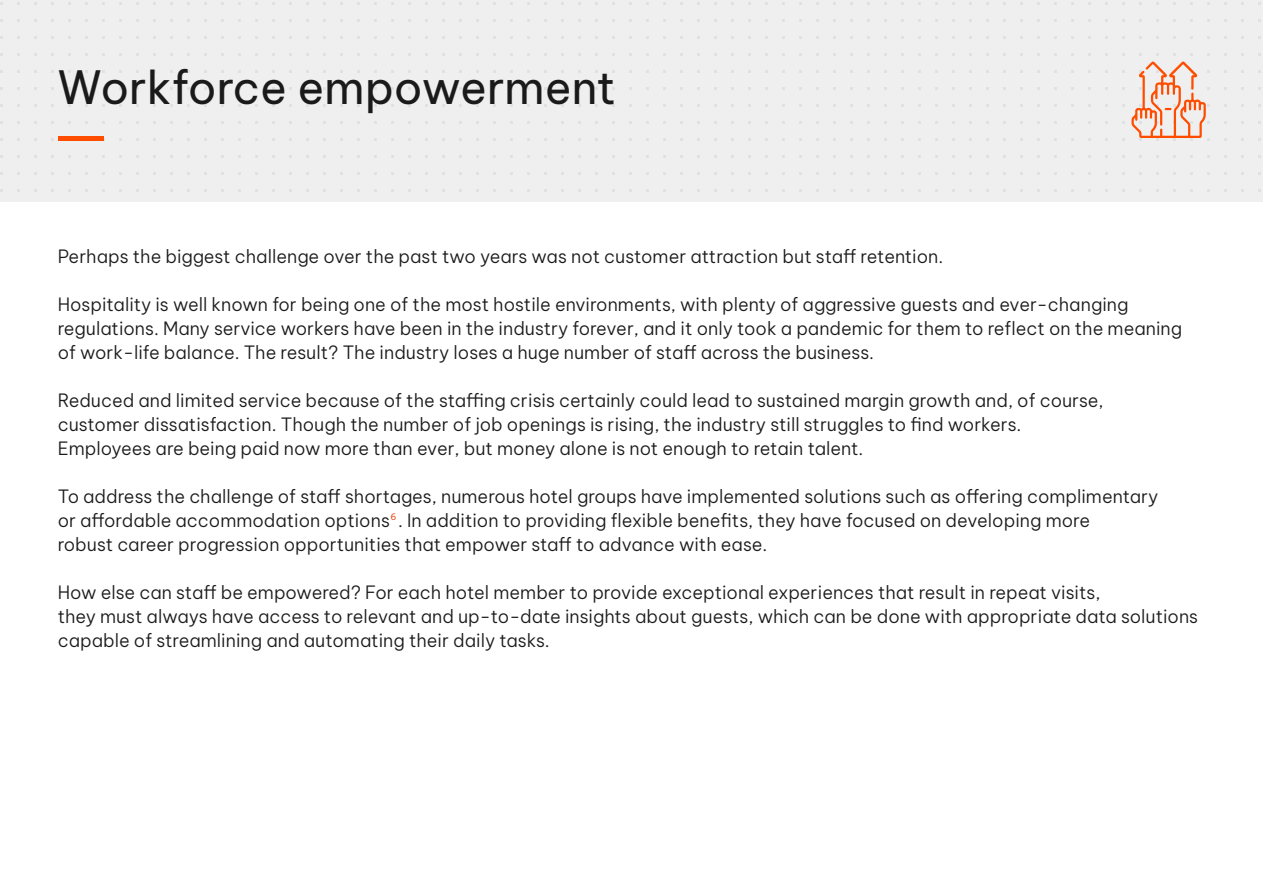
<style>
.page{position:relative;width:1263px;height:893px;background:#fff}
.page>*{position:absolute;margin:0;border:0;box-sizing:border-box;transform-origin:0 0}
.t1{font:45px "Be Vietnam Pro";color:#1a1a1a}
.t2{font:300 18px/24px "Be Vietnam Pro";color:#1a1a1a}
.t3{font:8.7px "Be Vietnam Pro";color:#e6501e}
</style>
<div class="page">
<div style="left:0;top:0;width:1263px;height:201px;background:#efeff0"></div>
<div style="left:58px;top:136px;width:46px;height:5px;background:#ff4d00"></div>
<svg style="left:1131px;top:61px;width:75px;height:77px"></svg>
<h1 class="t1" style="left:57px;top:51px;width:560px">Workforce empowerment</h1>
<p class="t2" style="left:58px;top:243px;width:887px">Perhaps the biggest challenge over the past two years was not customer attraction but staff retention.</p>
<p class="t2" style="left:58px;top:291px;width:1126px">Hospitality is well known for being one of the most hostile environments, with plenty of aggressive guests and ever-changing regulations. Many service workers have been in the industry forever, and it only took a pandemic for them to reflect on the meaning of work-life balance. The result? The industry loses a huge number of staff across the business.</p>
<p class="t2" style="left:58px;top:387px;width:1047px">Reduced and limited service because of the staffing crisis certainly could lead to sustained margin growth and, of course, customer dissatisfaction. Though the number of job openings is rising, the industry still struggles to find workers.<br>Employees are being paid now more than ever, but money alone is not enough to retain talent.</p>
<p class="t2" style="left:58px;top:483px;width:1102px">To address the challenge of staff shortages, numerous hotel groups have implemented solutions such as offering complimentary or affordable accommodation options . In addition to providing flexible benefits, they have focused on developing more<br>robust career progression opportunities that empower staff to advance with ease.</p>
<p class="t2" style="left:58px;top:579px;width:1142px">How else can staff be empowered? For each hotel member to provide exceptional experiences that result in repeat visits,<br>they must always have access to relevant and up-to-date insights about guests, which can be done with appropriate data solutions capable of streamlining and automating their daily tasks.</p>
<p class="t3" style="left:390px;top:509px;width:7px">6</p>
</div>
